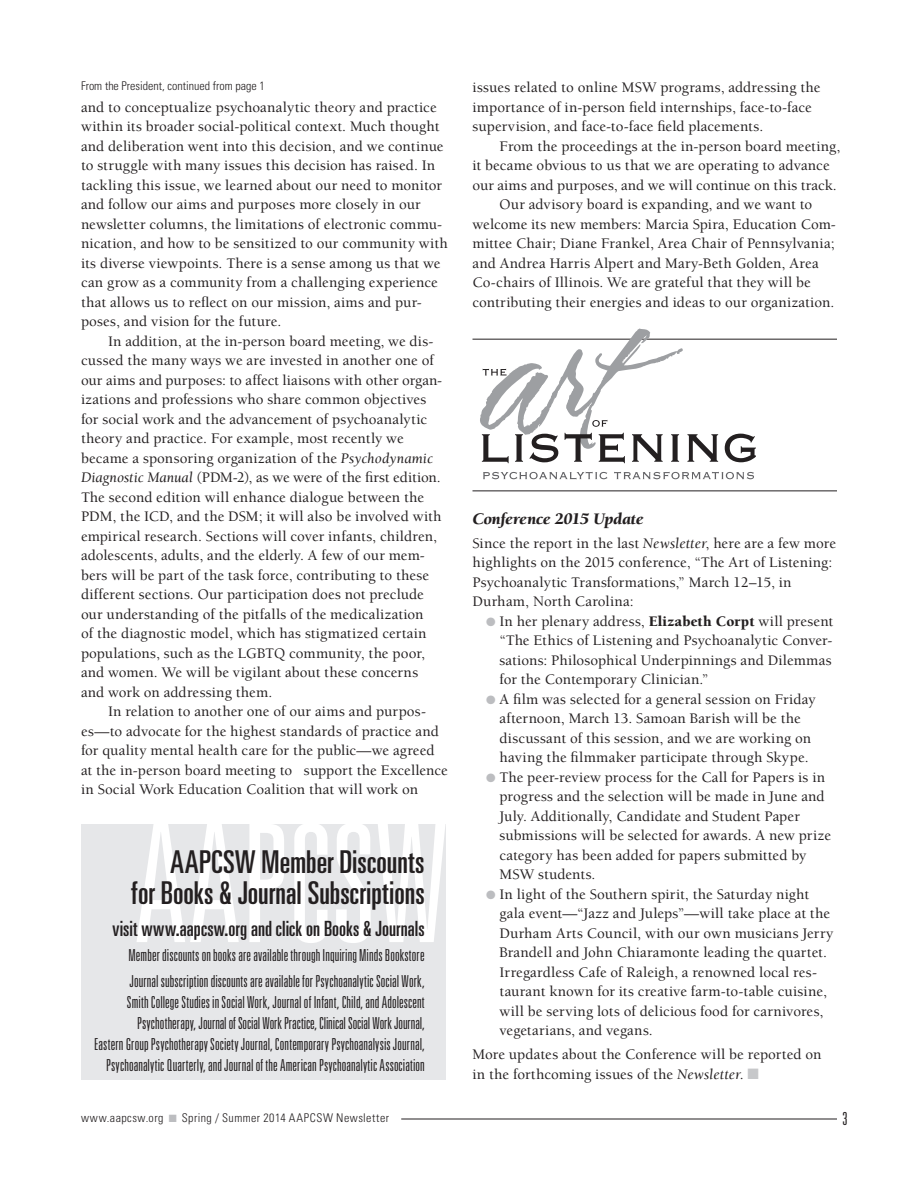
<style>
.page{position:relative;width:918px;height:1188px;background:#fff}
.page>*{position:absolute;margin:0;border:0;box-sizing:border-box;transform-origin:0 0}
.t1{font:ultra-condensed 31.5px/31.5px "Univers LT Std";color:#231f20;text-align:right}
.t2{font:ultra-condensed 21px "Univers LT Std";color:#231f20}
.t3{font:300 ultra-condensed 18px "Univers LT Std";color:#231f20}
.t4{font:300 ultra-condensed 16.5px/21px "Univers LT Std";letter-spacing:.005em;color:#231f20}
.t5{font:italic 900 16.5px "Berkeley";color:#231f20}
.t6{font:500 15px/19.5px "Berkeley";letter-spacing:.01em;color:#231f20}
.t7{font:300 condensed 12px "Univers LT Std";letter-spacing:.03em;color:#231f20}
.t8{font:300 condensed 12px "Univers LT Std";color:#231f20}
.s1{font-weight:400;font-style:italic}
.s2{color:#bcbdc0}
.s3{font-weight:900}
.s4{color:#c7c8ca}
</style>
<div class="page">
<hr style="left:401px;top:1119px;width:436px;height:1px;background:#231f20">
<div style="left:81px;top:825px;width:365px;height:255px;background:#e6e7e9"></div>
<svg style="left:136px;top:824px;width:310px;height:119px"></svg>
<hr style="left:472px;top:490px;width:365px;height:1px;background:#231f20">
<hr style="left:472px;top:339px;width:365px;height:1px;background:#231f20">
<svg style="left:483px;top:472px;width:271px;height:8px"></svg>
<svg style="left:480px;top:329px;width:276px;height:134px"></svg>
<p class="t8" style="left:81px;top:78px;width:185px">From the President, continued from page 1</p>
<p class="t6" style="left:81px;top:98px;width:368px">and to conceptualize psychoanalytic theory and practice within its broader social-political context. Much thought and deliberation went into this decision, and we continue to struggle with many issues this decision has raised. In tackling this issue, we learned about our need to monitor and follow our aims and purposes more closely in our newsletter columns, the limitations of electronic commu&shy;nication, and how to be sensitized to our community with its diverse viewpoints. There is a sense among us that we can grow as a community from a challenging experience that allows us to reflect on our mission, aims and pur&shy;poses, and vision for the future.</p>
<p class="t6" style="left:81px;top:332px;width:363px;text-indent:27px">In addition, at the in-person board meeting, we dis&shy;cussed the many ways we are invested in another one of our aims and purposes: to affect liaisons with other organ&shy;izations and professions who share common objectives for social work and the advancement of psychoanalytic theory and practice. For example, most recently we became a sponsoring organization of the <span class="s1">Psychodynamic Diagnostic Manual</span> (PDM-2), as we were of the first edition.<br>The second edition will enhance dialogue between the PDM, the ICD, and the DSM; it will also be involved with empirical research. Sections will cover infants, children, adolescents, adults, and the elderly. A few of our mem&shy;bers will be part of the task force, contributing to these different sections. Our participation does not preclude our understanding of the pitfalls of the medicalization<br>of the diagnostic model, which has stigmatized certain populations, such as the LGBTQ community, the poor, and women. We will be vigilant about these concerns and work on addressing them.</p>
<p class="t6" style="left:81px;top:702px;width:368px;text-indent:27px">In relation to another one of our aims and purpos&shy;es—to advocate for the highest standards of practice and for quality mental health care for the public—we agreed at the in-person board meeting to support the Excellence in Social Work Education Coalition that will work on</p>
<h1 class="t1" style="left:131px;top:845px;width:295px">AAPCSW Member Discounts<br>for Books &amp; Journal Subscriptions</h1>
<h2 class="t2" style="left:113px;top:916px;width:314px">visit www.aapcsw.org and click on Books &amp; Journals</h2>
<p class="t4" style="left:129px;top:942px;width:298px;line-height:25.5px">Member discounts on books are available through Inquiring Minds Bookstore<br>Journal subscription discounts are available for Psychoanalytic Social Work,</p>
<p class="t4" style="left:94px;top:991px;width:332px;text-align:right">Smith College Studies in Social Work, Journal of Infant, Child, and Adolescent Psychotherapy, Journal of Social Work Practice, Clinical Social Work Journal,<br>Eastern Group Psychotherapy Society Journal, Contemporary Psychoanalysis Journal, Psychoanalytic Quarterly, and Journal of the American Psychoanalytic Association</p>
<p class="t6" style="left:472px;top:78px;width:350px">issues related to online MSW programs, addressing the importance of in-person field internships, face-to-face supervision, and face-to-face field placements.</p>
<p class="t6" style="left:500px;top:137px;width:342px">From the proceedings at the in-person board meeting,</p>
<p class="t6" style="left:472px;top:156px;width:359px">it became obvious to us that we are operating to advance</p>
<p class="t6" style="left:472px;top:176px;width:366px">our aims and purposes, and we will continue on this track.</p>
<p class="t6" style="left:500px;top:195px;width:314px">Our advisory board is expanding, and we want to</p>
<p class="t6" style="left:472px;top:215px;width:365px">welcome its new members: Marcia Spira, Education Com-</p>
<p class="t6" style="left:472px;top:234px;width:364px">mittee Chair; Diane Frankel, Area Chair of Pennsylvania;</p>
<p class="t6" style="left:472px;top:254px;width:348px">and Andrea Harris Alpert and Mary-Beth Golden, Area</p>
<p class="t6" style="left:472px;top:273px;width:340px">Co-chairs of Illinois. We are grateful that they will be</p>
<p class="t6" style="left:472px;top:293px;width:363px">contributing their energies and ideas to our organization.</p>
<p class="t5" style="left:472px;top:510px;width:173px">Conference 2015 Update</p>
<p class="t6" style="left:472px;top:534px;width:365px">Since the report in the last <span class="s1">Newsletter</span>, here are a few more highlights on the 2015 conference, “The Art of Listening:<br>Psychoanalytic Transformations,” March 12–15, in Durham, North Carolina:</p>
<p class="t6" style="left:499px;top:612px;width:335px;text-align:justify;text-indent:-13px"><span class="s2">●</span> In her plenary address, <span class="s3">Elizabeth Corpt</span> will present “The Ethics of Listening and Psychoanalytic Conver&shy;sations: Philosophical Underpinnings and Dilemmas for the Contemporary Clinician.”</p>
<p class="t6" style="left:486px;top:690px;width:331px;text-align:center"><span class="s2">●</span> A film was selected for a general session on Friday afternoon, March 13. Samoan Barish will be the discussant of this session, and we are working on having the filmmaker participate through Skype.</p>
<p class="t6" style="left:499px;top:768px;width:333px;text-indent:-13px"><span class="s2">●</span> The peer-review process for the Call for Papers is in progress and the selection will be made in June and July. Additionally, Candidate and Student Paper submissions will be selected for awards. A new prize category has been added for papers submitted by MSW students.</p>
<p class="t6" style="left:499px;top:885px;width:335px;text-indent:-13px"><span class="s2">●</span> In light of the Southern spirit, the Saturday night gala event—“Jazz and Juleps”—will take place at the Durham Arts Council, with our own musicians Jerry Brandell and John Chiaramonte leading the quartet.<br>Irregardless Cafe of Raleigh, a renowned local res&shy;taurant known for its creative farm-to-table cuisine, will be serving lots of delicious food for carnivores, vegetarians, and vegans.</p>
<p class="t6" style="left:472px;top:1045px;width:350px">More updates about the Conference will be reported on in the forthcoming issues of the <span class="s1">Newsletter</span>. <span class="s4">■</span></p>
<p class="t7" style="left:81px;top:1110px;width:310px">www.aapcsw.org <span class="s2">■</span> Spring / Summer 2014 AAPCSW Newsletter</p>
<p class="t3" style="left:843px;top:1109px;width:6px">3</p>
</div>
